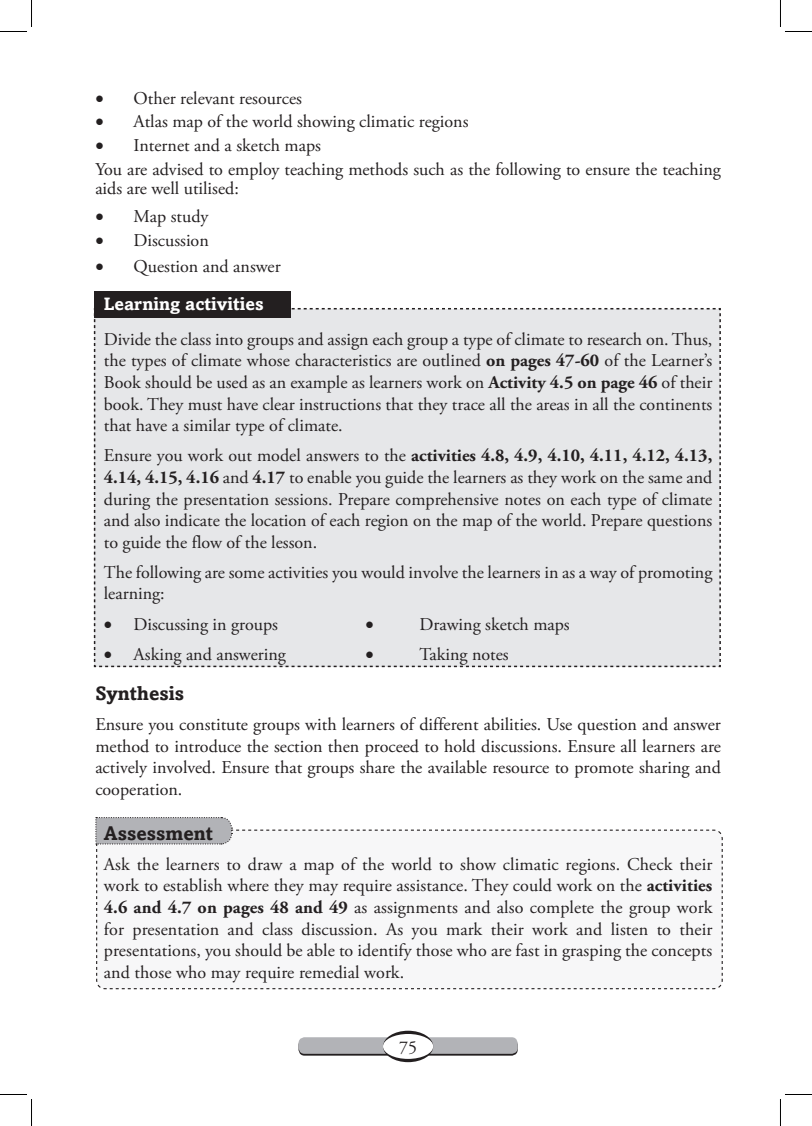
<style>
.page{position:relative;width:812px;height:1126px;background:#fff}
.page>*{position:absolute;margin:0;border:0;box-sizing:border-box;transform-origin:0 0}
.Assessment{font:700 19.5px "Amasis";color:#231f20}
.Heading_1{font:700 19.5px "Amasis";color:#231f20}
.Bodytext_inner{font:18px/21.6px "Adobe Garamond Pro";color:#231f20;text-align:justify}
.Bodytext{font:18px/21.6px "Adobe Garamond Pro";color:#231f20}
.Bullet{font:18px "Adobe Garamond Pro";color:#231f20}
.Key_head{font:700 18px "Amasis";color:#fff}
.Bodytext_inner-2{font:18px "Symbol";color:#231f20}
.s1{font-weight:700}
</style>
<div class="page">
<div style="left:298px;top:1039px;width:219px;height:17px;background:#231f20;border-radius:6px"></div>
<div style="left:298px;top:1037px;width:219px;height:17px;background:#b2b3b7;border-radius:6px"></div>
<svg style="left:383px;top:1031px;width:50px;height:31px"></svg>
<div style="left:383px;top:1034px;width:50px;height:25px;background:#fff;border-radius:50%"></div>
<svg style="left:96px;top:829px;width:627px;height:161px"></svg>
<svg style="left:95px;top:817px;width:614px;height:160px"></svg>
<div style="left:94px;top:291px;width:196px;height:26px;background:#231f20"></div>
<svg style="left:0;top:0;width:32px;height:32px"></svg>
<svg style="left:0;top:1094px;width:32px;height:32px"></svg>
<svg style="left:780px;top:0;width:31px;height:32px"></svg>
<svg style="left:780px;top:1094px;width:31px;height:32px"></svg>
<div style="left:94px;top:308px;width:626px;height:359px;background:#e6e7e9"></div>
<p class="Bullet" style="left:95px;top:87px;width:208px">• Other relevant resources</p>
<p class="Bullet" style="left:95px;top:111px;width:374px">• Atlas map of the world showing climatic regions</p>
<p class="Bullet" style="left:95px;top:135px;width:227px">• Internet and a sketch maps</p>
<p class="Bodytext" style="left:95px;top:160px;width:627px;line-height:19.5px">You are advised to employ teaching methods such as the following to ensure the teaching aids are well utilised:</p>
<p class="Bullet" style="left:95px;top:206px;width:114px">• Map study</p>
<p class="Bullet" style="left:95px;top:230px;width:115px">• Discussion</p>
<p class="Bullet" style="left:95px;top:255px;width:187px">• Question and answer</p>
<p class="Key_head" style="left:104px;top:293px;width:161px">Learning activities</p>
<p class="Bodytext_inner" style="left:104px;top:329px;width:610px">Divide the class into groups and assign each group a type of climate to research on. Thus, the types of climate whose characteristics are outlined <span class="s1">on pages 47-60</span> of the Learner’s Book should be used as an example as learners work on <span class="s1">Activity 4.5 on page 46</span> of their book. They must have clear instructions that they trace all the areas in all the continents that have a similar type of climate.</p>
<p class="Bodytext_inner" style="left:104px;top:445px;width:610px">Ensure you work out model answers to the <span class="s1">activities 4.8, 4.9, 4.10, 4.11, 4.12, 4.13, 4.14, 4.15, 4.16</span> and <span class="s1">4.17</span> to enable you guide the learners as they work on the same and during the presentation sessions. Prepare comprehensive notes on each type of climate and also indicate the location of each region on the map of the world. Prepare questions to guide the flow of the lesson.</p>
<p class="Bodytext_inner" style="left:104px;top:562px;width:610px">The following are some activities you would involve the learners in as a way of promoting learning:</p>
<p class="Bodytext_inner" style="left:104px;top:614px;width:176px">• Discussing in groups</p>
<p class="Bodytext_inner-2" style="left:365px;top:611px;width:10px">•</p>
<p class="Bodytext_inner" style="left:419px;top:614px;width:152px">Drawing sketch maps</p>
<p class="Bodytext_inner" style="left:104px;top:644px;width:183px">• Asking and answering</p>
<p class="Bodytext_inner-2" style="left:365px;top:642px;width:10px">•</p>
<p class="Bodytext_inner" style="left:419px;top:644px;width:91px">Taking notes</p>
<p class="Heading_1" style="left:95px;top:681px;width:90px">Synthesis</p>
<p class="Bodytext" style="left:95px;top:714px;width:627px;text-align:justify">Ensure you constitute groups with learners of different abilities. Use question and answer method to introduce the section then proceed to hold discussions. Ensure all learners are actively involved. Ensure that groups share the available resource to promote sharing and cooperation.</p>
<p class="Assessment" style="left:104px;top:821px;width:111px">Assessment</p>
<p class="Bodytext_inner" style="left:104px;top:854px;width:610px">Ask the learners to draw a map of the world to show climatic regions. Check their work to establish where they may require assistance. They could work on the <span class="s1">activities 4.6 and 4.7 on pages 48 and 49</span> as assignments and also complete the group work for presentation and class discussion. As you mark their work and listen to their presentations, you should be able to identify those who are fast in grasping the concepts and those who may require remedial work.</p>
<p class="Bodytext_inner" style="left:399px;top:1037px;width:19px">75</p>
</div>
